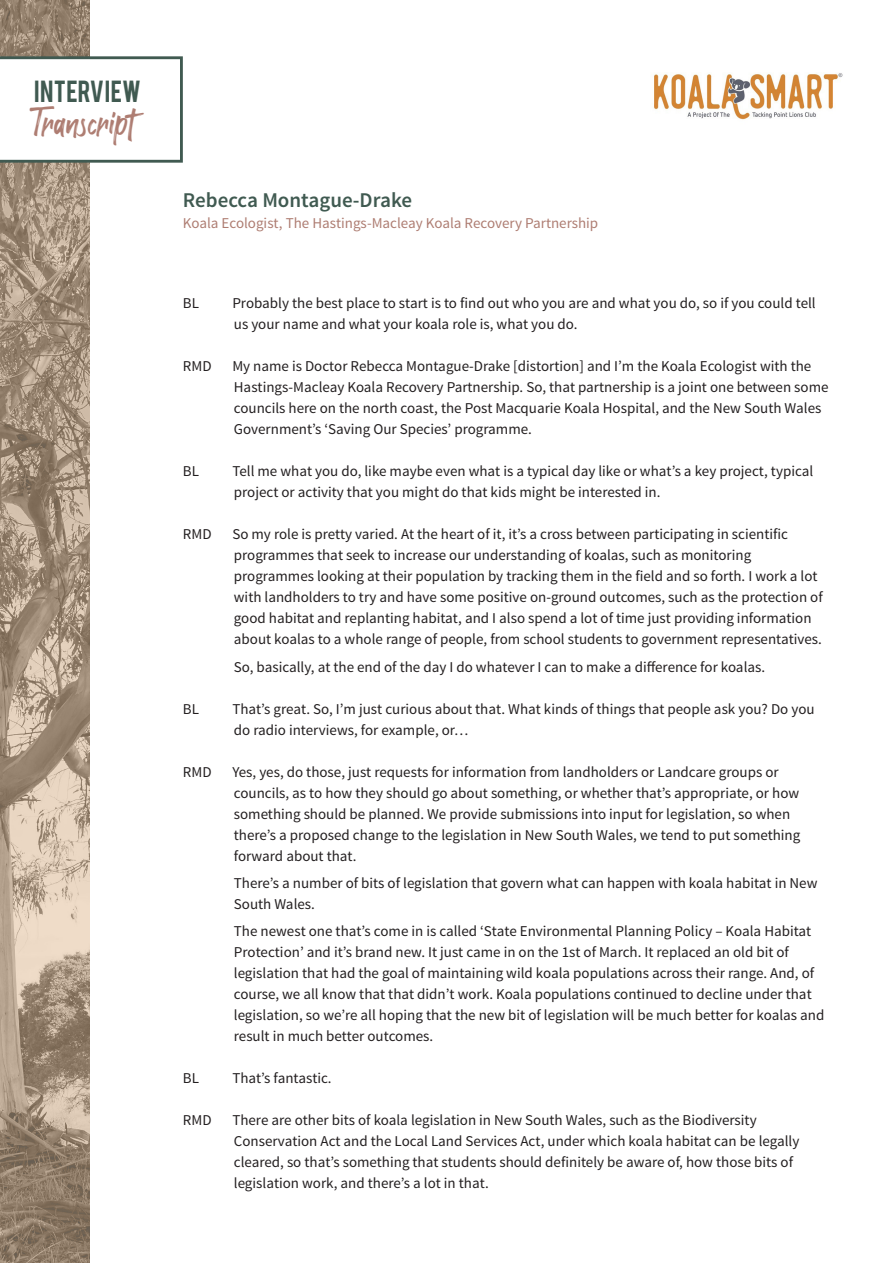
<style>
.page{position:relative;width:893px;height:1263px;background:#fff}
.page>*{position:absolute;margin:0;border:0;box-sizing:border-box;transform-origin:0 0}
.t1{font:33px "Red Rock";letter-spacing:.005em;color:#ae7d72}
.t2{font:24px "Bebas";letter-spacing:.015em;color:#405a51}
.Name{font:600 21px "Source Sans Pro";color:#405a51}
.Transcript{font:15px/21px "Source Sans Pro";color:#231f20}
.Transcript_following{font:15px/21px "Source Sans Pro";color:#231f20}
.t3{font:15px "Source Sans Pro";color:#ae7d72}
</style>
<div class="page">
<img style="left:0;top:0;width:89px;height:1263px">
<svg style="left:0;top:56px;width:183px;height:107px"></svg>
<img style="left:654px;top:73px;width:189px;height:47px">
<p class="t2" style="left:34px;top:74px;width:109px">INTERVIEW</p>
<p class="t1" style="left:34px;top:99px;width:102px">Transcript</p>
<p class="Name" style="left:183px;top:187px;width:231px">Rebecca Montague-Drake</p>
<p class="t3" style="left:183px;top:214px;width:417px">Koala Ecologist, The Hastings-Macleay Koala Recovery Partnership</p>
<p class="Transcript" style="left:183px;top:293px;width:18px">BL</p>
<p class="Transcript" style="left:232px;top:293px;width:585px">Probably the best place to start is to find out who you are and what you do, so if you could tell us your name and what your koala role is, what you do.</p>
<p class="Transcript" style="left:183px;top:356px;width:30px">RMD</p>
<p class="Transcript" style="left:232px;top:356px;width:598px">My name is Doctor Rebecca Montague-Drake [distortion] and I’m the Koala Ecologist with the Hastings-Macleay Koala Recovery Partnership. So, that partnership is a joint one between some councils here on the north coast, the Post Macquarie Koala Hospital, and the New South Wales Government’s ‘Saving Our Species’ programme.</p>
<p class="Transcript" style="left:183px;top:461px;width:18px">BL</p>
<p class="Transcript" style="left:232px;top:461px;width:582px">Tell me what you do, like maybe even what is a typical day like or what’s a key project, typical project or activity that you might do that kids might be interested in.</p>
<p class="Transcript" style="left:183px;top:524px;width:30px">RMD</p>
<p class="Transcript" style="left:232px;top:524px;width:592px">So my role is pretty varied. At the heart of it, it’s a cross between participating in scientific programmes that seek to increase our understanding of koalas, such as monitoring programmes looking at their population by tracking them in the field and so forth. I work a lot with landholders to try and have some positive on-ground outcomes, such as the protection of good habitat and replanting habitat, and I also spend a lot of time just providing information about koalas to a whole range of people, from school students to government representatives.</p>
<p class="Transcript_following" style="left:234px;top:656px;width:533px">So, basically, at the end of the day I do whatever I can to make a difference for koalas.</p>
<p class="Transcript" style="left:183px;top:698px;width:18px">BL</p>
<p class="Transcript" style="left:232px;top:698px;width:584px">That’s great. So, I’m just curious about that. What kinds of things that people ask you? Do you do radio interviews, for example, or…</p>
<p class="Transcript" style="left:183px;top:761px;width:30px">RMD</p>
<p class="Transcript" style="left:232px;top:761px;width:569px">Yes, yes, do those, just requests for information from landholders or Landcare groups or councils, as to how they should go about something, or whether that’s appropriate, or how something should be planned. We provide submissions into input for legislation, so when there’s a proposed change to the legislation in New South Wales, we tend to put something forward about that.</p>
<p class="Transcript_following" style="left:234px;top:873px;width:585px">There’s a number of bits of legislation that govern what can happen with koala habitat in New<br>South Wales.</p>
<p class="Transcript_following" style="left:234px;top:921px;width:592px">The newest one that’s come in is called ‘State Environmental Planning Policy – Koala Habitat Protection’ and it’s brand new. It just came in on the 1st of March. It replaced an old bit of legislation that had the goal of maintaining wild koala populations across their range. And, of course, we all know that that didn’t work. Koala populations continued to decline under that legislation, so we’re all hoping that the new bit of legislation will be much better for koalas and result in much better outcomes.</p>
<p class="Transcript" style="left:183px;top:1068px;width:18px">BL</p>
<p class="Transcript" style="left:232px;top:1068px;width:101px">That’s fantastic.</p>
<p class="Transcript" style="left:183px;top:1110px;width:30px">RMD</p>
<p class="Transcript" style="left:232px;top:1110px;width:569px">There are other bits of koala legislation in New South Wales, such as the Biodiversity Conservation Act and the Local Land Services Act, under which koala habitat can be legally cleared, so that’s something that students should definitely be aware of, how those bits of legislation work, and there’s a lot in that.</p>
</div>
